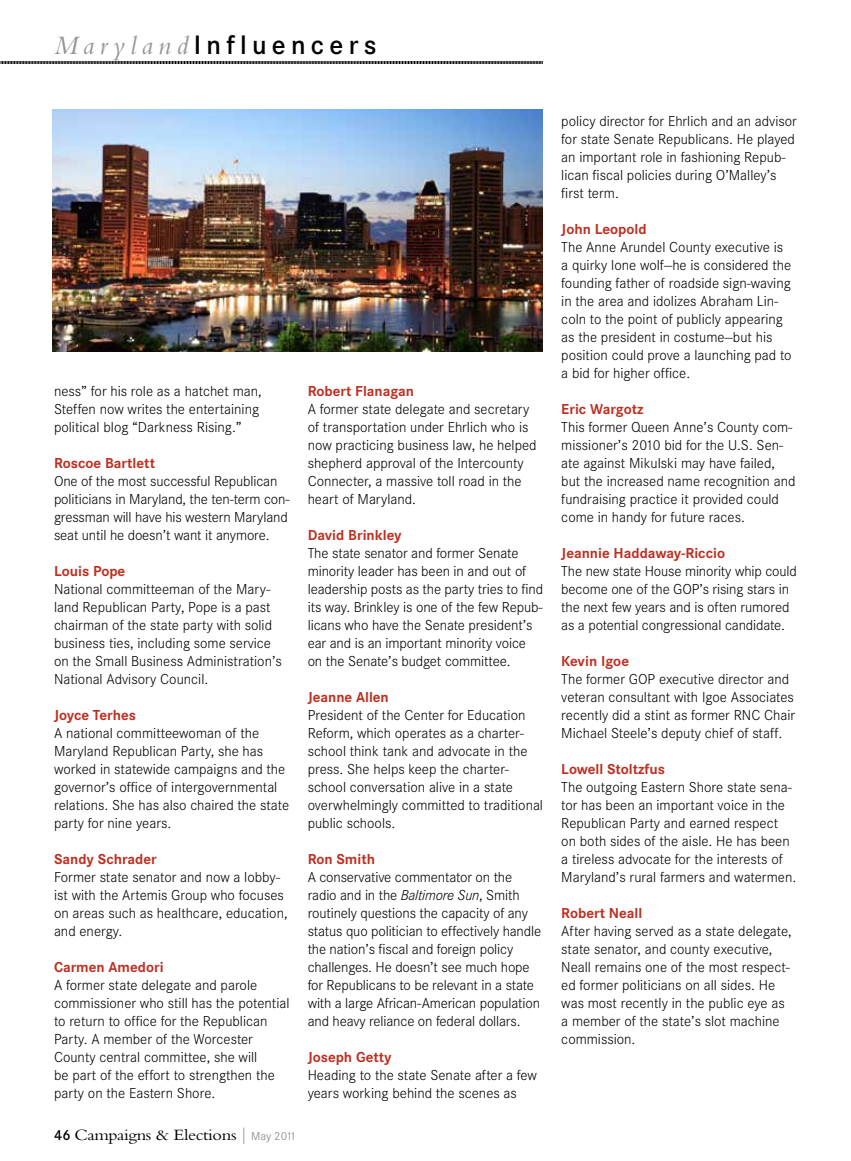
<style>
.page{position:relative;width:851px;height:1161px;background:#fff}
.page>*{position:absolute;margin:0;border:0;box-sizing:border-box;transform-origin:0 0}
.t1{font:600 27.75px "Corporate S";letter-spacing:.19em;color:#000}
.t2{font:16.5px "Bembo";letter-spacing:-.02em;color:#000;scale:1.11 1}
.t3{font:300 15px/18px "Corporate S";color:#000}
.t4{font:700 15px "Corporate S";color:#bc3123}
.s1{font-family:"Bembo";font-weight:400;font-style:italic;color:#939598}
.s2{font-family:"Corporate S";font-weight:600;font-size:15px}
.s3{font-family:"Corporate S";font-weight:300;color:#939598}
.s4{font-family:"Corporate S";font-size:12px;color:#939598}
.s5{font-style:italic}
</style>
<div class="page">
<svg style="left:0;top:61px;width:543px;height:3px;background:#555"></svg>
<img style="left:53px;top:110px;width:489px;height:242px">
<h1 class="t1" style="left:54px;top:29px;width:324px"><span class="s1">Maryland</span>Influencers</h1>
<p class="t3" style="left:54px;top:382px;width:209px">ness” for his role as a hatchet man,<br>Steffen now writes the entertaining political blog “Darkness Rising.”</p>
<p class="t4" style="left:54px;top:454px;width:102px">Roscoe Bartlett</p>
<p class="t3" style="left:54px;top:472px;width:237px">One of the most successful Republican politicians in Maryland, the ten-term con&shy;gressman will have his western Maryland seat until he doesn’t want it anymore.</p>
<p class="t4" style="left:54px;top:562px;width:73px">Louis Pope</p>
<p class="t3" style="left:54px;top:580px;width:229px">National committeeman of the Mary&shy;land Republican Party, Pope is a past chairman of the state party with solid business ties, including some service on the Small Business Administration’s National Advisory Council.</p>
<p class="t4" style="left:54px;top:706px;width:84px">Joyce Terhes</p>
<p class="t3" style="left:54px;top:724px;width:236px">A national committeewoman of the Maryland Republican Party, she has worked in statewide campaigns and the governor’s office of intergovernmental relations. She has also chaired the state party for nine years.</p>
<p class="t4" style="left:54px;top:850px;width:104px">Sandy Schrader</p>
<p class="t3" style="left:54px;top:868px;width:235px">Former state senator and now a lobby&shy;ist with the Artemis Group who focuses on areas such as healthcare, education, and energy.</p>
<p class="t4" style="left:54px;top:958px;width:111px">Carmen Amedori</p>
<p class="t3" style="left:54px;top:976px;width:237px">A former state delegate and parole commissioner who still has the potential to return to office for the Republican Party. A member of the Worcester County central committee, she will<br>be part of the effort to strengthen the party on the Eastern Shore.</p>
<p class="t2" style="left:54px;top:1126px;width:219px"><span class="s2">46</span> Campaigns &amp; Elections <span class="s3">|</span> <span class="s4">May 2011</span></p>
<p class="t4" style="left:308px;top:382px;width:108px">Robert Flanagan</p>
<p class="t3" style="left:308px;top:400px;width:230px">A former state delegate and secretary of transportation under Ehrlich who is now practicing business law, he helped shepherd approval of the Intercounty Connecter, a massive toll road in the heart of Maryland.</p>
<p class="t4" style="left:308px;top:526px;width:95px">David Brinkley</p>
<p class="t3" style="left:308px;top:544px;width:237px">The state senator and former Senate minority leader has been in and out of leadership posts as the party tries to find its way. Brinkley is one of the few Repub&shy;licans who have the Senate president’s ear and is an important minority voice on the Senate’s budget committee.</p>
<p class="t4" style="left:308px;top:688px;width:83px">Jeanne Allen</p>
<p class="t3" style="left:308px;top:706px;width:237px">President of the Center for Education Reform, which operates as a charter&shy;school think tank and advocate in the press. She helps keep the charter&shy;school conversation alive in a state overwhelmingly committed to traditional public schools.</p>
<p class="t4" style="left:308px;top:850px;width:69px">Ron Smith</p>
<p class="t3" style="left:308px;top:868px;width:235px">A conservative commentator on the radio and in the <span class="s5">Baltimore Sun</span>, Smith routinely questions the capacity of any status quo politician to effectively handle the nation’s fiscal and foreign policy challenges. He doesn’t see much hope for Republicans to be relevant in a state with a large African-American population and heavy reliance on federal dollars.</p>
<p class="t4" style="left:308px;top:1048px;width:85px">Joseph Getty</p>
<p class="t3" style="left:308px;top:1066px;width:231px">Heading to the state Senate after a few years working behind the scenes as</p>
<p class="t3" style="left:561px;top:112px;width:237px">policy director for Ehrlich and an advisor for state Senate Republicans. He played an important role in fashioning Repub&shy;lican fiscal policies during O’Malley’s first term.</p>
<p class="t4" style="left:561px;top:220px;width:87px">John Leopold</p>
<p class="t3" style="left:561px;top:238px;width:232px">The Anne Arundel County executive is a quirky lone wolf—he is considered the founding father of roadside sign-waving in the area and idolizes Abraham Lin&shy;coln to the point of publicly appearing as the president in costume—but his position could prove a launching pad to a bid for higher office.</p>
<p class="t4" style="left:561px;top:400px;width:84px">Eric Wargotz</p>
<p class="t3" style="left:561px;top:418px;width:236px">This former Queen Anne’s County com&shy;missioner’s 2010 bid for the U.S. Sen&shy;ate against Mikulski may have failed, but the increased name recognition and fundraising practice it provided could come in handy for future races.</p>
<p class="t4" style="left:561px;top:544px;width:165px">Jeannie Haddaway-Riccio</p>
<p class="t3" style="left:561px;top:562px;width:237px">The new state House minority whip could become one of the GOP’s rising stars in the next few years and is often rumored as a potential congressional candidate.</p>
<p class="t4" style="left:561px;top:652px;width:69px">Kevin Igoe</p>
<p class="t3" style="left:561px;top:670px;width:235px">The former GOP executive director and veteran consultant with Igoe Associates recently did a stint as former RNC Chair Michael Steele’s deputy chief of staff.</p>
<p class="t4" style="left:561px;top:760px;width:105px">Lowell Stoltzfus</p>
<p class="t3" style="left:561px;top:778px;width:236px">The outgoing Eastern Shore state sena&shy;tor has been an important voice in the Republican Party and earned respect on both sides of the aisle. He has been a tireless advocate for the interests of Maryland’s rural farmers and watermen.</p>
<p class="t4" style="left:561px;top:904px;width:83px">Robert Neall</p>
<p class="t3" style="left:561px;top:922px;width:232px">After having served as a state delegate, state senator, and county executive, Neall remains one of the most respect&shy;ed former politicians on all sides. He was most recently in the public eye as a member of the state’s slot machine commission.</p>
</div>
